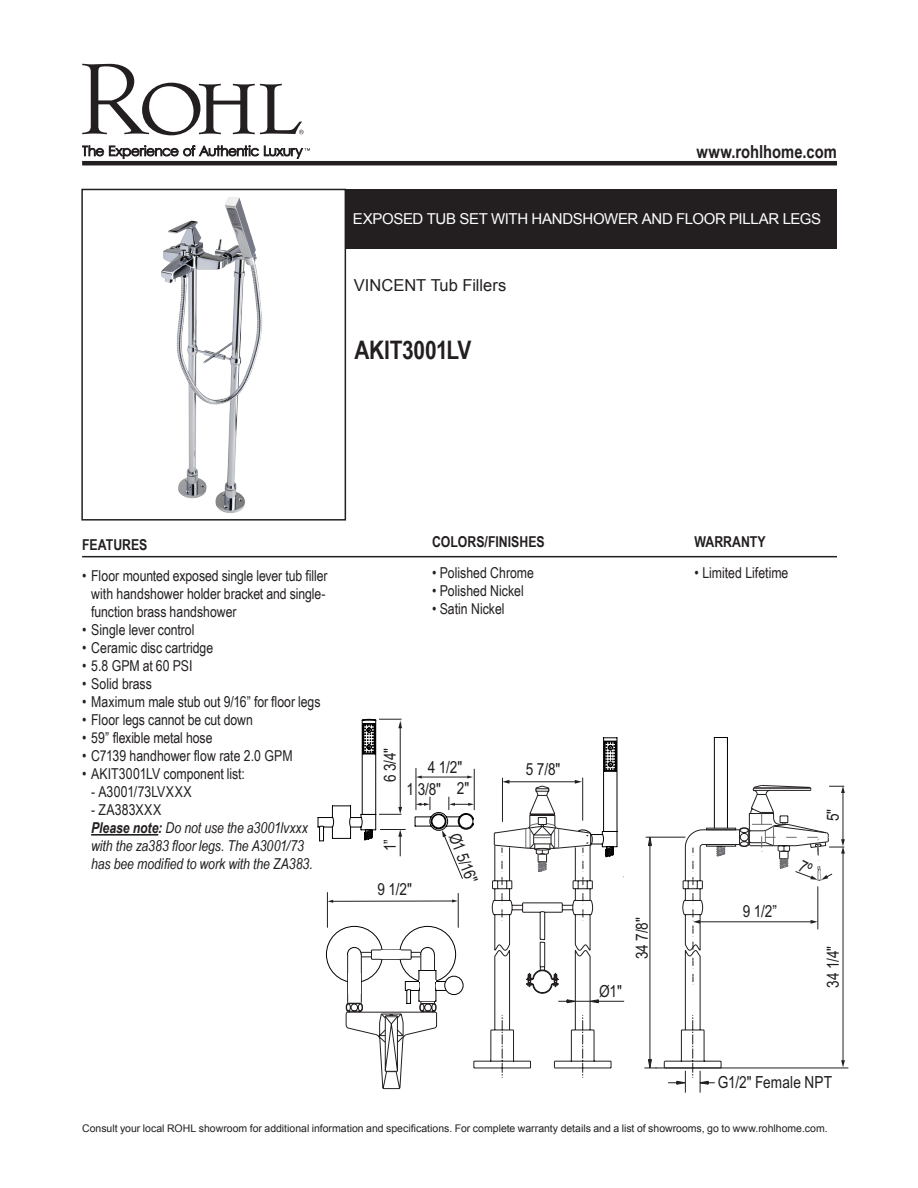
<style>
.page{position:relative;width:918px;height:1188px;background:#fff}
.page>*{position:absolute;margin:0;border:0;box-sizing:border-box;transform-origin:0 0}
.Product_Info_Nest{font:700 25.5px "Arial Narrow";letter-spacing:-.01em;color:#231f20}
.t1{font:700 18px "Arial Narrow";color:#231f20}
.t2{font:16.65px "Arial Narrow";letter-spacing:.005em;color:#201d1e}
.t3{font:16.5px "Arial";color:#231f20}
.Product_Info_Nest-2{font:15px/18px "Arial Narrow";color:#231f20;text-align:center}
.Product_Info_Nest-3{font:italic 15px "Arial Narrow";letter-spacing:-.01em;color:#231f20}
.Product_Title_Bar{font:15px "Arial";letter-spacing:-.02em;color:#fff}
.t4{font:700 15px "Arial Narrow";color:#231f20}
.t5{font:10.5px "Arial";color:#231f20}
.s1{font-weight:700}
</style>
<div class="page">
<svg style="left:82px;top:64px;width:222px;height:71px"></svg>
<svg style="left:82px;top:145px;width:228px;height:14px"></svg>
<hr style="left:82px;top:161px;width:755px;height:4px;background:#231f20">
<div style="left:346px;top:189px;width:491px;height:59px;background:#231f20"></div>
<img style="left:161px;top:197px;width:102px;height:316px">
<div style="left:81px;top:189px;width:265px;height:332px;border:2px solid #231f20"></div>
<hr style="left:91px;top:834px;width:67px;height:2px;background:#231f20">
<hr style="left:82px;top:556px;width:755px;height:1px;background:#231f20">
<svg style="left:375px;top:1012px;width:62px;height:60px"></svg>
<svg style="left:346px;top:900px;width:91px;height:112px"></svg>
<svg style="left:405px;top:737px;width:323px;height:267px"></svg>
<svg style="left:473px;top:777px;width:345px;height:301px"></svg>
<svg style="left:558px;top:999px;width:67px;height:5px"></svg>
<hr style="left:699px;top:921px;width:113px;height:1px;background:#231f20">
<svg style="left:811px;top:920px;width:7px;height:4px"></svg>
<hr style="left:434px;top:954px;width:1px;height:49px;background:#231f20">
<hr style="left:420px;top:954px;width:1px;height:49px;background:#231f20">
<div style="left:420px;top:971px;width:15px;height:30px;background:#fff"></div>
<div style="left:348px;top:974px;width:13px;height:20px;background:#fff"></div>
<div style="left:444px;top:976px;width:19px;height:19px;border:1px solid #040503;border-radius:50%"></div>
<svg style="left:326px;top:926px;width:130px;height:57px"></svg>
<svg style="left:664px;top:829px;width:77px;height:264px"></svg>
<hr style="left:655px;top:1068px;width:193px;height:1px;background:#231f20">
<hr style="left:843px;top:852px;width:1px;height:210px;background:#231f20">
<svg style="left:841px;top:1060px;width:4px;height:7px"></svg>
<hr style="left:646px;top:837px;width:39px;height:1px;background:#231f20">
<svg style="left:644px;top:836px;width:13px;height:233px"></svg>
<svg style="left:494px;top:737px;width:130px;height:188px"></svg>
<hr style="left:474px;top:769px;width:1px;height:41px;background:#231f20">
<svg style="left:318px;top:719px;width:156px;height:161px"></svg>
<hr style="left:327px;top:892px;width:1px;height:36px;background:#231f20">
<hr style="left:458px;top:893px;width:1px;height:35px;background:#231f20">
<hr style="left:332px;top:901px;width:121px;height:1px;background:#231f20">
<svg style="left:452px;top:899px;width:6px;height:4px"></svg>
<svg style="left:748px;top:785px;width:97px;height:97px"></svg>
<p class="t1" style="left:696px;top:141px;width:142px">www.rohlhome.com</p>
<p class="Product_Title_Bar" style="left:353px;top:209px;width:470px">EXPOSED TUB SET WITH HANDSHOWER AND FLOOR PILLAR LEGS</p>
<p class="t3" style="left:354px;top:274px;width:154px">VINCENT Tub Fillers</p>
<p class="Product_Info_Nest" style="left:354px;top:335px;width:118px">AKIT3001LV</p>
<p class="t4" style="left:82px;top:536px;width:67px">FEATURES</p>
<p class="Product_Info_Nest-2" style="left:82px;top:567px;width:247px">• Floor mounted exposed single lever tub filler with handshower holder bracket and single-</p>
<p class="Product_Info_Nest-2" style="left:91px;top:603px;width:147px">function brass handshower</p>
<p class="Product_Info_Nest-2" style="left:82px;top:621px;width:114px">• Single lever control</p>
<p class="Product_Info_Nest-2" style="left:82px;top:639px;width:133px">• Ceramic disc cartridge</p>
<p class="Product_Info_Nest-2" style="left:82px;top:657px;width:112px">• 5.8 GPM at 60 PSI</p>
<p class="Product_Info_Nest-2" style="left:82px;top:675px;width:71px">• Solid brass</p>
<p class="Product_Info_Nest-2" style="left:82px;top:693px;width:240px">• Maximum male stub out 9/16” for floor legs</p>
<p class="Product_Info_Nest-2" style="left:82px;top:711px;width:172px">• Floor legs cannot be cut down</p>
<p class="Product_Info_Nest-2" style="left:82px;top:729px;width:132px">• 59” flexible metal hose</p>
<p class="Product_Info_Nest-2" style="left:82px;top:747px;width:212px">• C7139 handhower flow rate 2.0 GPM</p>
<p class="Product_Info_Nest-2" style="left:82px;top:765px;width:164px">• AKIT3001LV component list:</p>
<p class="Product_Info_Nest-2" style="left:91px;top:783px;width:102px">- A3001/73LVXXX</p>
<p class="Product_Info_Nest-2" style="left:91px;top:801px;width:72px">- ZA383XXX</p>
<p class="Product_Info_Nest-3" style="left:91px;top:819px;width:218px"><span class="s1">Please note:</span> Do not use the a3001lvxxx</p>
<p class="Product_Info_Nest-3" style="left:91px;top:837px;width:214px">with the za383 floor legs. The A3001/73</p>
<p class="Product_Info_Nest-3" style="left:91px;top:855px;width:223px">has bee modified to work with the ZA383.</p>
<p class="t4" style="left:432px;top:533px;width:114px">COLORS/FINISHES</p>
<p class="Product_Info_Nest-2" style="left:432px;top:564px;width:104px">• Polished Chrome</p>
<p class="Product_Info_Nest-2" style="left:432px;top:582px;width:93px">• Polished Nickel</p>
<p class="Product_Info_Nest-2" style="left:432px;top:600px;width:74px">• Satin Nickel</p>
<p class="t4" style="left:695px;top:533px;width:73px">WARRANTY</p>
<p class="Product_Info_Nest-2" style="left:695px;top:564px;width:95px">• Limited Lifetime</p>
<p class="t2" style="left:378px;top:782px;width:36px;rotate:-90deg">6 3/4"</p>
<p class="t2" style="left:428px;top:755px;width:36px">4 1/2"</p>
<p class="t2" style="left:407px;top:777px;width:64px">1 3/8" 2"</p>
<p class="t2" style="left:465px;top:829px;width:54px;rotate:69deg">Ø1 5/16"</p>
<p class="t2" style="left:378px;top:851px;width:13px;rotate:-90deg">1”</p>
<p class="t2" style="left:377px;top:877px;width:36px">9 1/2"</p>
<p class="t2" style="left:526px;top:757px;width:36px">5 7/8"</p>
<p class="t2" style="left:599px;top:979px;width:24px">Ø1"</p>
<p class="t2" style="left:630px;top:959px;width:43px;rotate:-90deg">34 7/8"</p>
<p class="t2" style="left:743px;top:899px;width:36px">9 1/2”</p>
<p class="t2" style="left:821px;top:821px;width:14px;rotate:-90deg">5"</p>
<p class="t2" style="left:821px;top:988px;width:43px;rotate:-90deg">34 1/4"</p>
<p class="t2" style="left:718px;top:1070px;width:116px">G1/2" Female NPT</p>
<p class="t5" style="left:82px;top:1121px;width:747px">Consult your local ROHL showroom for additional information and specifications. For complete warranty details and a list of showrooms, go to www.rohlhome.com.</p>
</div>
